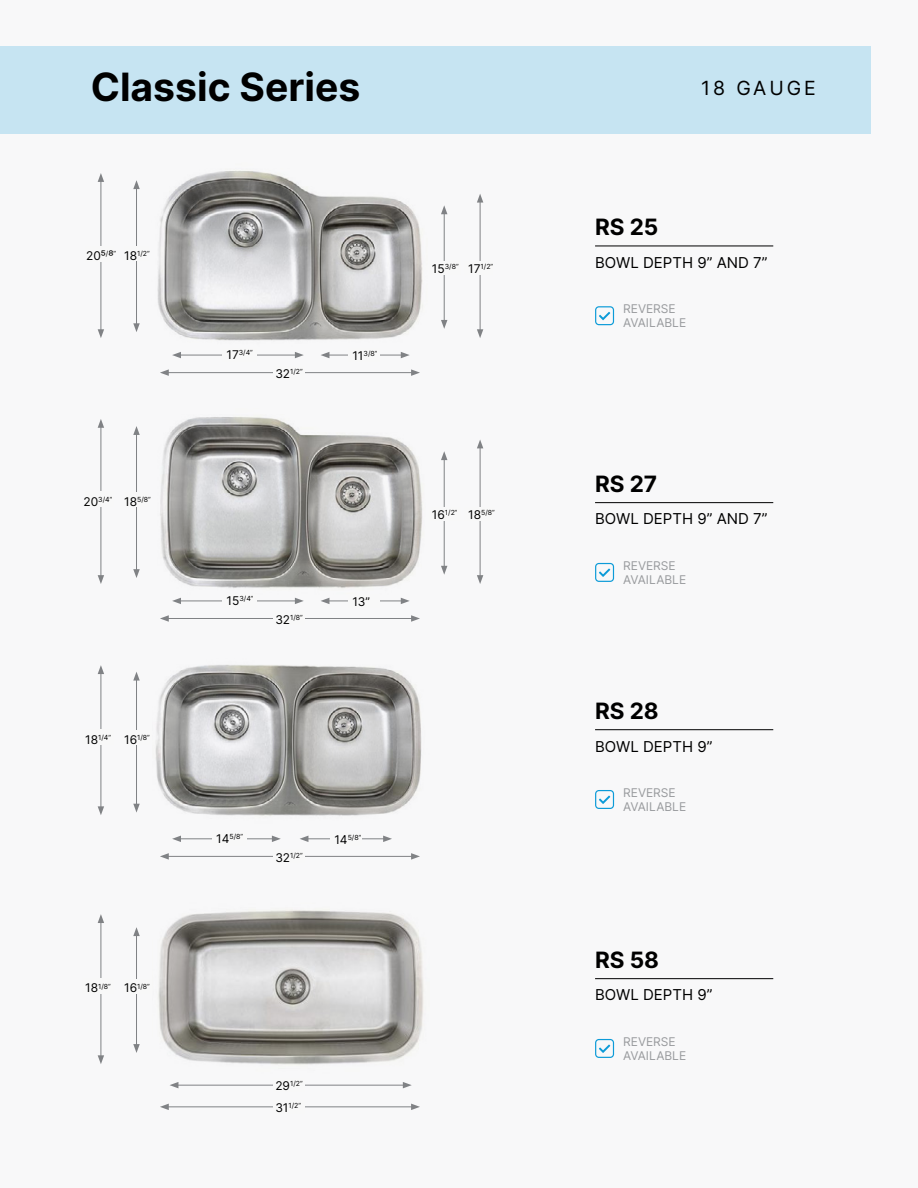
<style>
.page{position:relative;width:918px;height:1188px;background:#f8f8f9}
.page>*{position:absolute;margin:0;border:0;box-sizing:border-box;transform-origin:0 0}
.t1{font:700 39px "Inter";color:#000}
.t2{font:700 22.5px "Inter";color:#000}
.t3{font:19.5px "Inter";letter-spacing:.15em;color:#000}
.t4{font:15px "Inter";color:#000}
.t5{font:12px/13.5px "Inter";color:#999b9e}
.t6{font:12px "Inter";color:#000}
.t7{font:7.05px "Inter";color:#000}
.s1{font-size:12px}
</style>
<div class="page">
<img style="left:157px;top:171px;width:266px;height:170px">
<img style="left:160px;top:417px;width:262px;height:171px">
<img style="left:155px;top:665px;width:267px;height:151px">
<img style="left:158px;top:910px;width:266px;height:155px">
<hr style="left:595px;top:246px;width:178px;height:1px;background:#000">
<hr style="left:595px;top:729px;width:178px;height:1px;background:#000">
<hr style="left:595px;top:978px;width:178px;height:1px;background:#000">
<hr style="left:595px;top:502px;width:178px;height:1px;background:#000">
<div style="left:595px;top:306px;width:19px;height:19px;border:1px solid #0c9bd8;border-radius:3px"></div>
<div style="left:595px;top:790px;width:19px;height:19px;border:1px solid #0c9bd8;border-radius:3px"></div>
<div style="left:595px;top:1039px;width:19px;height:19px;border:1px solid #0c9bd8;border-radius:3px"></div>
<div style="left:595px;top:563px;width:19px;height:19px;border:1px solid #0c9bd8;border-radius:3px"></div>
<svg style="left:599px;top:312px;width:11px;height:8px"></svg>
<svg style="left:599px;top:796px;width:11px;height:8px"></svg>
<svg style="left:599px;top:1044px;width:11px;height:9px"></svg>
<svg style="left:599px;top:568px;width:11px;height:9px"></svg>
<hr style="left:136px;top:187px;width:1px;height:139px;background:#808285">
<svg style="left:133px;top:180px;width:7px;height:9px"></svg>
<svg style="left:133px;top:323px;width:7px;height:9px"></svg>
<hr style="left:136px;top:433px;width:1px;height:139px;background:#808285">
<svg style="left:133px;top:426px;width:7px;height:9px"></svg>
<svg style="left:133px;top:569px;width:7px;height:9px"></svg>
<hr style="left:136px;top:678px;width:1px;height:128px;background:#808285">
<svg style="left:133px;top:672px;width:7px;height:9px"></svg>
<svg style="left:133px;top:804px;width:7px;height:9px"></svg>
<hr style="left:136px;top:934px;width:1px;height:113px;background:#808285">
<svg style="left:133px;top:927px;width:7px;height:9px"></svg>
<svg style="left:133px;top:1044px;width:7px;height:9px"></svg>
<hr style="left:444px;top:212px;width:1px;height:110px;background:#808285">
<svg style="left:441px;top:205px;width:6px;height:9px"></svg>
<svg style="left:441px;top:320px;width:6px;height:9px"></svg>
<hr style="left:444px;top:458px;width:1px;height:110px;background:#808285">
<svg style="left:441px;top:451px;width:6px;height:9px"></svg>
<svg style="left:441px;top:566px;width:6px;height:9px"></svg>
<hr style="left:179px;top:355px;width:118px;height:1px;background:#808285">
<svg style="left:295px;top:352px;width:9px;height:6px"></svg>
<svg style="left:172px;top:352px;width:9px;height:6px"></svg>
<hr style="left:179px;top:601px;width:118px;height:1px;background:#808285">
<svg style="left:295px;top:598px;width:9px;height:6px"></svg>
<svg style="left:172px;top:598px;width:9px;height:6px"></svg>
<hr style="left:179px;top:839px;width:95px;height:1px;background:#808285">
<svg style="left:272px;top:836px;width:9px;height:6px"></svg>
<svg style="left:172px;top:836px;width:9px;height:6px"></svg>
<hr style="left:327px;top:355px;width:76px;height:1px;background:#808285">
<svg style="left:401px;top:352px;width:9px;height:6px"></svg>
<svg style="left:321px;top:352px;width:8px;height:6px"></svg>
<hr style="left:327px;top:601px;width:76px;height:1px;background:#808285">
<svg style="left:401px;top:598px;width:9px;height:6px"></svg>
<svg style="left:321px;top:598px;width:8px;height:6px"></svg>
<hr style="left:306px;top:839px;width:80px;height:1px;background:#808285">
<svg style="left:383px;top:836px;width:9px;height:6px"></svg>
<svg style="left:300px;top:836px;width:8px;height:6px"></svg>
<hr style="left:166px;top:372px;width:248px;height:1px;background:#808285">
<svg style="left:411px;top:369px;width:9px;height:7px"></svg>
<svg style="left:160px;top:369px;width:9px;height:7px"></svg>
<hr style="left:166px;top:618px;width:248px;height:1px;background:#808285">
<svg style="left:411px;top:615px;width:9px;height:7px"></svg>
<svg style="left:160px;top:615px;width:9px;height:7px"></svg>
<hr style="left:166px;top:856px;width:248px;height:1px;background:#808285">
<svg style="left:411px;top:853px;width:9px;height:7px"></svg>
<svg style="left:160px;top:853px;width:9px;height:7px"></svg>
<hr style="left:166px;top:1107px;width:248px;height:1px;background:#808285">
<svg style="left:411px;top:1104px;width:9px;height:6px"></svg>
<svg style="left:160px;top:1104px;width:9px;height:6px"></svg>
<hr style="left:176px;top:1085px;width:229px;height:1px;background:#808285">
<svg style="left:403px;top:1082px;width:9px;height:6px"></svg>
<svg style="left:170px;top:1082px;width:8px;height:6px"></svg>
<hr style="left:101px;top:179px;width:1px;height:153px;background:#808285">
<svg style="left:98px;top:173px;width:6px;height:9px"></svg>
<svg style="left:98px;top:329px;width:6px;height:9px"></svg>
<hr style="left:101px;top:425px;width:1px;height:153px;background:#808285">
<svg style="left:98px;top:419px;width:6px;height:9px"></svg>
<svg style="left:98px;top:575px;width:6px;height:9px"></svg>
<hr style="left:101px;top:672px;width:1px;height:137px;background:#808285">
<svg style="left:98px;top:665px;width:6px;height:9px"></svg>
<svg style="left:98px;top:806px;width:6px;height:9px"></svg>
<hr style="left:101px;top:921px;width:1px;height:137px;background:#808285">
<svg style="left:98px;top:914px;width:6px;height:9px"></svg>
<svg style="left:98px;top:1055px;width:6px;height:9px"></svg>
<hr style="left:480px;top:200px;width:1px;height:132px;background:#808285">
<svg style="left:477px;top:194px;width:6px;height:9px"></svg>
<svg style="left:477px;top:329px;width:6px;height:9px"></svg>
<hr style="left:480px;top:446px;width:1px;height:132px;background:#808285">
<svg style="left:477px;top:440px;width:6px;height:8px"></svg>
<svg style="left:477px;top:575px;width:6px;height:9px"></svg>
<div style="left:124px;top:247px;width:25px;height:14px;background:#f8f8f8"></div>
<div style="left:124px;top:492px;width:25px;height:15px;background:#f8f8f8"></div>
<div style="left:123px;top:730px;width:28px;height:15px;background:#f8f8f8"></div>
<div style="left:123px;top:979px;width:28px;height:15px;background:#f8f8f8"></div>
<div style="left:429px;top:261px;width:31px;height:14px;background:#f8f8f8"></div>
<div style="left:429px;top:507px;width:31px;height:14px;background:#f8f8f8"></div>
<div style="left:85px;top:246px;width:29px;height:15px;background:#f8f8f8"></div>
<div style="left:85px;top:492px;width:29px;height:15px;background:#f8f8f8"></div>
<div style="left:83px;top:729px;width:31px;height:16px;background:#f8f8f8"></div>
<div style="left:83px;top:978px;width:31px;height:16px;background:#f8f8f8"></div>
<div style="left:464px;top:261px;width:29px;height:14px;background:#f8f8f8"></div>
<div style="left:464px;top:507px;width:29px;height:14px;background:#f8f8f8"></div>
<div style="left:222px;top:348px;width:35px;height:14px;background:#f8f8f8"></div>
<div style="left:222px;top:594px;width:35px;height:14px;background:#f8f8f8"></div>
<div style="left:212px;top:832px;width:34px;height:14px;background:#f8f8f8"></div>
<div style="left:349px;top:348px;width:31px;height:14px;background:#f8f8f8"></div>
<div style="left:349px;top:594px;width:31px;height:14px;background:#f8f8f8"></div>
<div style="left:331px;top:832px;width:31px;height:14px;background:#f8f8f8"></div>
<div style="left:273px;top:366px;width:32px;height:13px;background:#f8f8f8"></div>
<div style="left:273px;top:612px;width:32px;height:13px;background:#f8f8f8"></div>
<div style="left:273px;top:850px;width:32px;height:13px;background:#f8f8f8"></div>
<div style="left:273px;top:1100px;width:32px;height:14px;background:#f8f8f8"></div>
<div style="left:273px;top:1078px;width:32px;height:14px;background:#f8f8f8"></div>
<div style="left:0;top:46px;width:870px;height:88px;background:#c6e4f2"></div>
<h1 class="t1" style="left:91px;top:58px;width:271px">Classic Series</h1>
<h3 class="t3" style="left:701px;top:73px;width:116px">18 GAUGE</h3>
<h2 class="t2" style="left:595px;top:211px;width:65px">RS 25</h2>
<h3 class="t6" style="left:86px;top:247px;width:32px">20⁵<sup>/</sup>⁸<sup>”</sup></h3>
<p class="t7" style="left:124px;top:248px;width:27px"><span class="s1">18</span>1/2”</p>
<p class="t7" style="left:432px;top:262px;width:28px"><span class="s1">15</span>3/8”</p>
<p class="t7" style="left:468px;top:261px;width:27px"><span class="s1">17</span>1/2”</p>
<h3 class="t4" style="left:595px;top:251px;width:174px">BOWL DEPTH 9” AND 7”</h3>
<h3 class="t5" style="left:623px;top:302px;width:65px">REVERSE<br>AVAILABLE</h3>
<p class="t7" style="left:227px;top:347px;width:28px"><span class="s1">17</span>3/4”</p>
<p class="t7" style="left:352px;top:349px;width:27px"><span class="s1">11</span>3/8”</p>
<p class="t7" style="left:275px;top:366px;width:29px"><span class="s1">32</span>1/2”</p>
<h2 class="t2" style="left:595px;top:467px;width:64px">RS 27</h2>
<p class="t7" style="left:84px;top:494px;width:30px"><span class="s1">20</span>3/4”</p>
<p class="t7" style="left:124px;top:494px;width:28px"><span class="s1">18</span>5/8”</p>
<p class="t7" style="left:432px;top:508px;width:27px"><span class="s1">16</span>1/2”</p>
<p class="t7" style="left:468px;top:507px;width:28px"><span class="s1">18</span>5/8”</p>
<h3 class="t4" style="left:595px;top:508px;width:174px">BOWL DEPTH 9” AND 7”</h3>
<h3 class="t5" style="left:623px;top:559px;width:65px">REVERSE<br>AVAILABLE</h3>
<p class="t7" style="left:227px;top:593px;width:28px"><span class="s1">15</span>3/4”</p>
<h3 class="t6" style="left:352px;top:593px;width:19px">13”</h3>
<p class="t7" style="left:275px;top:612px;width:29px"><span class="s1">32</span>1/8”</p>
<h2 class="t2" style="left:595px;top:694px;width:65px">RS 28</h2>
<p class="t7" style="left:85px;top:732px;width:27px"><span class="s1">18</span>1/4”</p>
<p class="t7" style="left:124px;top:732px;width:27px"><span class="s1">16</span>1/8”</p>
<h3 class="t4" style="left:595px;top:735px;width:119px">BOWL DEPTH 9”</h3>
<h3 class="t5" style="left:623px;top:786px;width:65px">REVERSE<br>AVAILABLE</h3>
<p class="t7" style="left:216px;top:831px;width:29px"><span class="s1">14</span>5/8”</p>
<p class="t7" style="left:334px;top:832px;width:29px"><span class="s1">14</span>5/8”</p>
<p class="t7" style="left:275px;top:850px;width:29px"><span class="s1">32</span>1/2”</p>
<h2 class="t2" style="left:595px;top:943px;width:66px">RS 58</h2>
<p class="t7" style="left:85px;top:981px;width:27px"><span class="s1">18</span>1/8”</p>
<p class="t7" style="left:124px;top:981px;width:27px"><span class="s1">16</span>1/8”</p>
<h3 class="t4" style="left:595px;top:984px;width:119px">BOWL DEPTH 9”</h3>
<h3 class="t5" style="left:623px;top:1035px;width:65px">REVERSE<br>AVAILABLE</h3>
<p class="t7" style="left:275px;top:1079px;width:29px"><span class="s1">29</span>1/2”</p>
<p class="t7" style="left:275px;top:1100px;width:27px"><span class="s1">31</span>1/2”</p>
</div>
